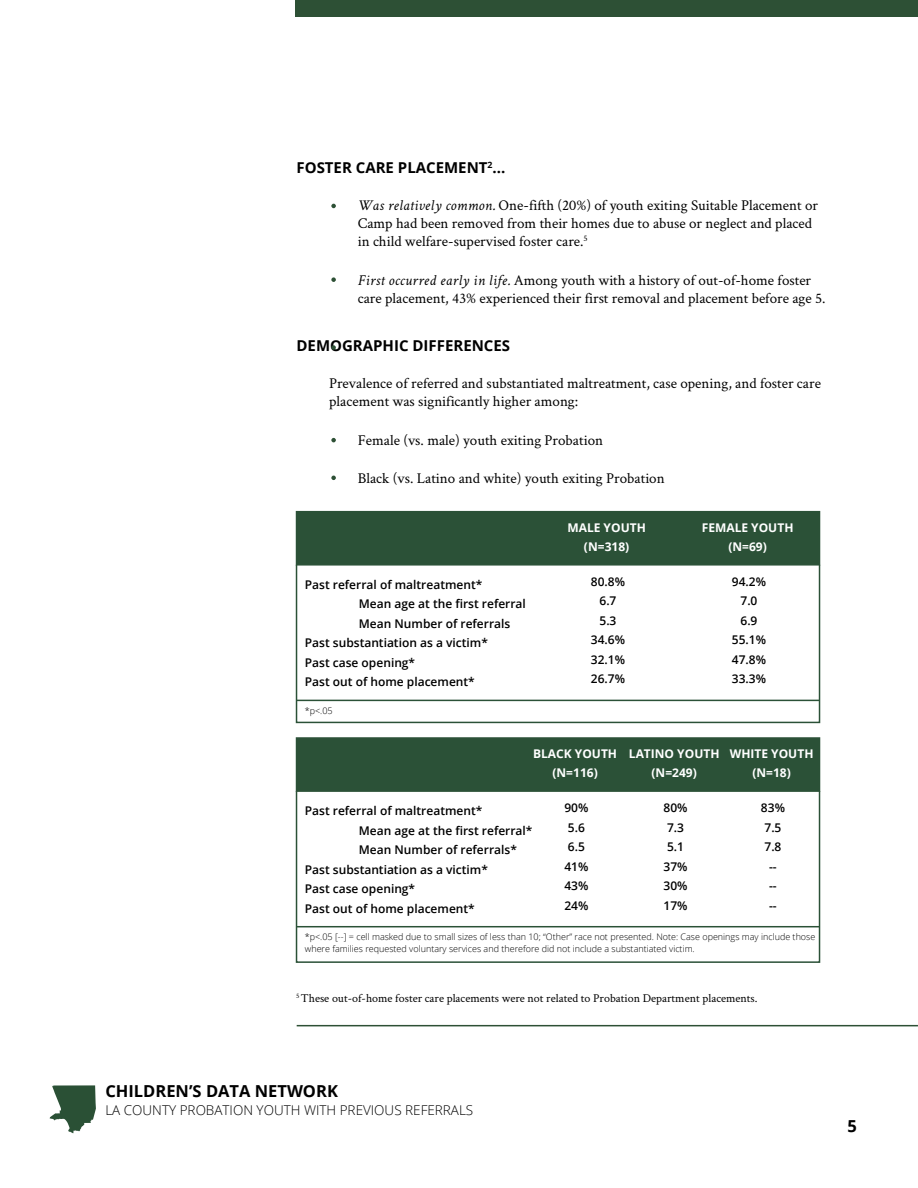
<style>
.page{position:relative;width:918px;height:1188px;background:#fff}
.page>*{position:absolute;margin:0;border:0;box-sizing:border-box;transform-origin:0 0}
.t1{font:700 16.5px "Open Sans";color:#000}
.t2{font:15px/18px "Crimson Text";color:#000}
.t3{font:700 15px "Open Sans";color:#000}
.t4{font:300 13.5px "Open Sans";color:#000}
.t5{font:600 12px/19.5px "Open Sans";color:#000;text-align:center}
.t6{font:700 12px/19.5px "Open Sans";color:#fff;text-align:center}
.t7{font:12px "Crimson Text";color:#000}
.t8{font:300 9px/12px "Open Sans";color:#000}
.s1{font-style:italic}
</style>
<div class="page">
<hr style="left:297px;top:1025px;width:621px;height:1px;background:#2d5035">
<div style="left:296px;top:0;width:622px;height:16px;background:#2d5035"></div>
<div style="left:296px;top:511px;width:524px;height:55px;background:#2b5137"></div>
<div style="left:296px;top:564px;width:524px;height:159px;border:2px solid #2b5137"></div>
<div style="left:296px;top:737px;width:524px;height:55px;background:#2b5137;border:2px solid #2b5137"></div>
<svg style="left:331px;top:204px;width:5px;height:4px"></svg>
<svg style="left:331px;top:277px;width:5px;height:5px"></svg>
<svg style="left:331px;top:345px;width:5px;height:5px"></svg>
<svg style="left:331px;top:438px;width:5px;height:4px"></svg>
<svg style="left:331px;top:476px;width:5px;height:4px"></svg>
<hr style="left:297px;top:700px;width:522px;height:1px;background:#2b5137">
<div style="left:296px;top:790px;width:524px;height:173px;border:2px solid #2b5137"></div>
<hr style="left:297px;top:926px;width:522px;height:1px;background:#2b5137">
<svg style="left:50px;top:1085px;width:46px;height:48px"></svg>
<p class="t3" style="left:297px;top:157px;width:210px">FOSTER CARE PLACEMENT<sup>2</sup>...</p>
<p class="t2" style="left:358px;top:195px;width:462px"><span class="s1">Was relatively common.</span> One-fifth (20%) of youth exiting Suitable Placement or<br>Camp had been removed from their homes due to abuse or neglect and placed in child welfare-supervised foster care.<sup>5</sup></p>
<p class="t2" style="left:358px;top:270px;width:469px"><span class="s1">First occurred early in life.</span> Among youth with a history of out-of-home foster care placement, 43% experienced their first removal and placement before age 5.</p>
<p class="t3" style="left:297px;top:335px;width:215px">DEMOGRAPHIC DIFFERENCES</p>
<p class="t2" style="left:329px;top:374px;width:493px">Prevalence of referred and substantiated maltreatment, case opening, and foster care placement was significantly higher among:</p>
<p class="t2" style="left:358px;top:430px;width:247px">Female (vs. male) youth exiting Probation</p>
<p class="t2" style="left:358px;top:469px;width:308px">Black (vs. Latino and white) youth exiting Probation</p>
<p class="t5" style="left:305px;top:574px;width:179px">Past referral of maltreatment*</p>
<p class="t5" style="left:359px;top:594px;width:169px">Mean age at the first referral</p>
<p class="t5" style="left:359px;top:613px;width:153px">Mean Number of referrals</p>
<p class="t5" style="left:305px;top:633px;width:185px">Past substantiation as a victim*</p>
<p class="t5" style="left:305px;top:652px;width:112px">Past case opening*</p>
<p class="t5" style="left:305px;top:672px;width:171px">Past out of home placement*</p>
<p class="t8" style="left:305px;top:705px;width:29px">*p&lt;.05</p>
<p class="t6" style="left:567px;top:517px;width:80px">MALE YOUTH (N=318)</p>
<p class="t6" style="left:702px;top:517px;width:93px">FEMALE YOUTH (N=69)</p>
<p class="t5" style="left:591px;top:571px;width:36px">80.8%<br>6.7<br>5.3<br>34.6%<br>32.1%<br>26.7%</p>
<p class="t5" style="left:732px;top:571px;width:36px">94.2%<br>7.0<br>6.9<br>55.1%<br>47.8%<br>33.3%</p>
<p class="t6" style="left:533px;top:743px;width:86px">BLACK YOUTH (N=116)</p>
<p class="t6" style="left:629px;top:743px;width:92px">LATINO YOUTH (N=249)</p>
<p class="t6" style="left:730px;top:743px;width:85px">WHITE YOUTH (N=18)</p>
<p class="t5" style="left:305px;top:801px;width:179px">Past referral of maltreatment*</p>
<p class="t5" style="left:359px;top:820px;width:175px">Mean age at the first referral*</p>
<p class="t5" style="left:359px;top:840px;width:160px">Mean Number of referrals*</p>
<p class="t5" style="left:305px;top:859px;width:185px">Past substantiation as a victim*</p>
<p class="t5" style="left:305px;top:879px;width:112px">Past case opening*</p>
<p class="t5" style="left:305px;top:898px;width:171px">Past out of home placement*</p>
<p class="t5" style="left:564px;top:798px;width:26px;text-align:left">90%<br>5.6<br>6.5<br>41%<br>43%<br>24%</p>
<p class="t5" style="left:761px;top:798px;width:26px">83%<br>7.5<br>7.8 --<br>--<br>--</p>
<p class="t5" style="left:664px;top:798px;width:26px;text-align:left">80%<br>7.3<br>5.1<br>37%<br>30%<br>17%</p>
<p class="t8" style="left:305px;top:931px;width:512px">*p&lt;.05 [--] = cell masked due to small sizes of less than 10; “Other” race not presented. Note: Case openings may include those where families requested voluntary services and therefore did not include a substantiated victim.</p>
<p class="t7" style="left:296px;top:990px;width:463px"><sup>5</sup> These out-of-home foster care placements were not related to Probation Department placements.</p>
<p class="t1" style="left:105px;top:1080px;width:234px">CHILDREN’S DATA NETWORK</p>
<p class="t4" style="left:105px;top:1101px;width:369px">LA COUNTY PROBATION YOUTH WITH PREVIOUS REFERRALS</p>
<p class="t1" style="left:847px;top:1115px;width:11px">5</p>
</div>
